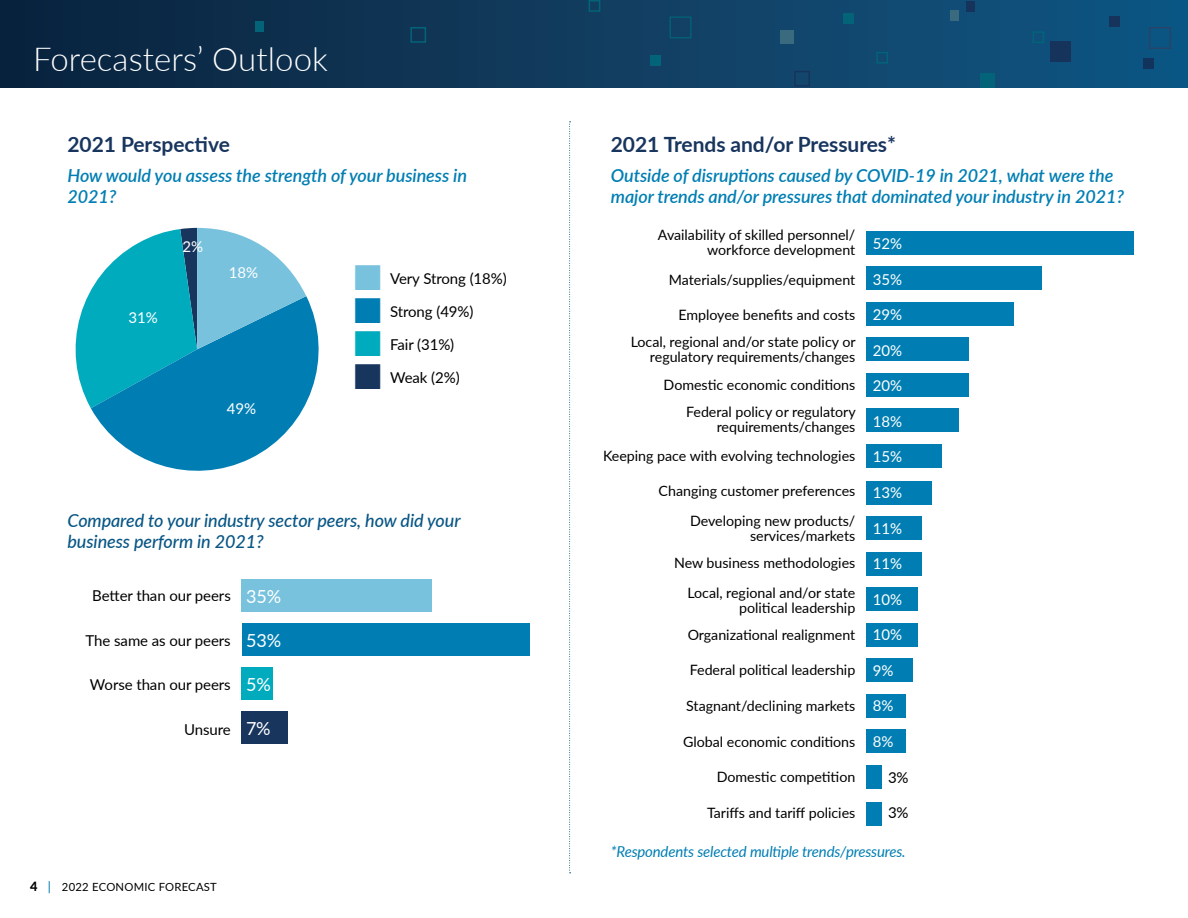
<style>
.page{position:relative;width:1188px;height:918px;background:#fff}
.page>*{position:absolute;margin:0;border:0;box-sizing:border-box;transform-origin:0 0}
.t1{font:300 33px "Lato";letter-spacing:.005em;color:#fff}
.t2{font:700 21px "Lato";letter-spacing:-.005em;color:#18355e}
.t3{font:italic 600 18px/21px "Lato";letter-spacing:-.005em;color:#007eb3}
.t4{font:italic 500 18px/21px "Lato";letter-spacing:-.005em;color:#085685}
.t5{font:18px "Lato";color:#fff}
.t6{font:15px "Lato";letter-spacing:-.005em;color:#000}
.t7{font:15px "Lato";letter-spacing:-.005em;color:#fff}
.t8{font:italic 15px "Lato";letter-spacing:-.01em;color:#007eb3}
.t9{font:14.25px/15px "Lato";color:#000;text-align:right}
.t10{font:11.25px "Lato";letter-spacing:.02em;color:#000}
.s1{color:#78c2de}
.s2{color:#007eb3}
.s3{color:#00abbe}
.s4{color:#18355e}
.s5{font-weight:800;font-size:12.75px}
.s6{font-weight:500;font-size:12.75px;color:#007eb3}
</style>
<div class="page">
<svg style="left:91px;top:296px;width:228px;height:175px;fill:#007eb3"></svg>
<svg style="left:75px;top:228px;width:231px;height:180px;background:#3baac7"></svg>
<div style="left:0;top:0;width:1188px;height:88px;background:linear-gradient(to right,#0c223c,#115783)"></div>
<div style="left:794px;top:71px;width:16px;height:16px;border:2px solid #16345b"></div>
<div style="left:981px;top:73px;width:14px;height:15px;background:#036378"></div>
<div style="left:1050px;top:41px;width:20px;height:21px;background:#16345b"></div>
<div style="left:650px;top:55px;width:10px;height:10px;background:#036378"></div>
<div style="left:780px;top:31px;width:14px;height:13px;background:#3a6a7d"></div>
<div style="left:670px;top:16px;width:21px;height:22px;border:1px solid #036378"></div>
<div style="left:950px;top:11px;width:9px;height:10px;background:#3a6a7d"></div>
<div style="left:1149px;top:27px;width:22px;height:22px;border:1px solid #2c4165"></div>
<div style="left:1032px;top:31px;width:12px;height:12px;border:2px solid #036378"></div>
<div style="left:1109px;top:17px;width:10px;height:10px;background:#16345b"></div>
<div style="left:1144px;top:58px;width:10px;height:11px;background:#12335c"></div>
<div style="left:843px;top:14px;width:11px;height:10px;background:#036378"></div>
<div style="left:966px;top:1px;width:9px;height:10px;background:#16345b"></div>
<div style="left:876px;top:52px;width:12px;height:12px;border:2px solid #036378"></div>
<div style="left:589px;top:0;width:11px;height:12px;border:2px solid #036378"></div>
<div style="left:410px;top:27px;width:16px;height:16px;border:2px solid #036378"></div>
<div style="left:255px;top:22px;width:9px;height:10px;background:#036378"></div>
<div style="left:242px;top:711px;width:46px;height:33px;background:#18355e"></div>
<div style="left:242px;top:667px;width:31px;height:33px;background:#00abbe"></div>
<div style="left:242px;top:623px;width:288px;height:33px;background:#007eb3"></div>
<div style="left:242px;top:579px;width:190px;height:33px;background:#78c2de"></div>
<div style="left:866px;top:802px;width:16px;height:24px;background:#007eb3"></div>
<div style="left:866px;top:765px;width:16px;height:24px;background:#007eb3"></div>
<div style="left:866px;top:729px;width:40px;height:24px;background:#007eb3"></div>
<div style="left:866px;top:694px;width:40px;height:24px;background:#007eb3"></div>
<div style="left:866px;top:658px;width:47px;height:24px;background:#007eb3"></div>
<div style="left:866px;top:623px;width:52px;height:24px;background:#007eb3"></div>
<div style="left:866px;top:587px;width:52px;height:24px;background:#007eb3"></div>
<div style="left:866px;top:552px;width:56px;height:24px;background:#007eb3"></div>
<div style="left:866px;top:516px;width:56px;height:24px;background:#007eb3"></div>
<div style="left:866px;top:481px;width:65px;height:24px;background:#007eb3"></div>
<div style="left:866px;top:444px;width:76px;height:24px;background:#007eb3"></div>
<div style="left:866px;top:408px;width:93px;height:24px;background:#007eb3"></div>
<div style="left:866px;top:373px;width:103px;height:24px;background:#007eb3"></div>
<div style="left:866px;top:337px;width:103px;height:24px;background:#007eb3"></div>
<div style="left:866px;top:302px;width:148px;height:24px;background:#007eb3"></div>
<div style="left:866px;top:266px;width:176px;height:24px;background:#007eb3"></div>
<div style="left:866px;top:231px;width:268px;height:24px;background:#007eb3"></div>
<svg style="left:569px;top:122px;width:2px;height:751px"></svg>
<h1 class="t1" style="left:33px;top:36px;width:296px">Forecasters’ Outlook</h1>
<h2 class="t2" style="left:68px;top:129px;width:164px">2021 Perspective</h2>
<p class="t3" style="left:68px;top:164px;width:401px">How would you assess the strength of your business in<br>2021?</p>
<p class="t7" style="left:128px;top:306px;width:31px">31%</p>
<p class="t7" style="left:183px;top:236px;width:22px">2%</p>
<p class="t7" style="left:229px;top:262px;width:31px">18%</p>
<p class="t7" style="left:227px;top:398px;width:31px">49%</p>
<p class="t6" style="left:354px;top:268px;width:154px"><span class="s1">■</span> Very Strong (18%)</p>
<p class="t6" style="left:354px;top:301px;width:121px"><span class="s2">■</span> Strong (49%)</p>
<p class="t6" style="left:354px;top:334px;width:102px"><span class="s3">■</span> Fair (31%)</p>
<p class="t6" style="left:354px;top:367px;width:107px"><span class="s4">■</span> Weak (2%)</p>
<p class="t4" style="left:68px;top:509px;width:395px">Compared to your industry sector peers, how did your business perform in 2021?</p>
<p class="t6" style="left:92px;top:585px;width:140px">Better than our peers</p>
<p class="t6" style="left:86px;top:629px;width:147px">The same as our peers</p>
<p class="t6" style="left:90px;top:674px;width:142px">Worse than our peers</p>
<p class="t6" style="left:184px;top:719px;width:48px">Unsure</p>
<p class="t5" style="left:246px;top:584px;width:37px">35%</p>
<p class="t5" style="left:246px;top:628px;width:37px">53%</p>
<p class="t5" style="left:246px;top:672px;width:26px">5%</p>
<p class="t5" style="left:246px;top:716px;width:26px">7%</p>
<p class="t10" style="left:30px;top:879px;width:188px"><span class="s5">4</span> <span class="s6">|</span> 2022 ECONOMIC FORECAST</p>
<h2 class="t2" style="left:611px;top:129px;width:287px">2021 Trends and/or Pressures*</h2>
<p class="t3" style="left:611px;top:164px;width:515px">Outside of disruptions caused by COVID-19 in 2021, what were the major trends and/or pressures that dominated your industry in 2021?</p>
<p class="t9" style="left:658px;top:227px;width:199px">Availability of skilled personnel/ workforce development</p>
<p class="t9" style="left:669px;top:272px;width:188px">Materials/supplies/equipment</p>
<p class="t9" style="left:631px;top:301px;width:226px;line-height:26.8px">Employee benefits and costs<br>Local, regional and/or state policy or</p>
<p class="t9" style="left:650px;top:342px;width:207px;line-height:27.5px">regulatory requirements/changes<br>Domestic economic conditions<br>Federal policy or regulatory</p>
<p class="t9" style="left:603px;top:411px;width:254px;line-height:29.1px">requirements/changes<br>Keeping pace with evolving technologies</p>
<p class="t9" style="left:659px;top:475px;width:198px;line-height:30px">Changing customer preferences<br>Developing new products/</p>
<p class="t9" style="left:674px;top:522px;width:183px;line-height:26.8px">services/markets<br>New business methodologies</p>
<p class="t9" style="left:687px;top:585px;width:169px">Local, regional and/or state political leadership</p>
<p class="t9" style="left:688px;top:627px;width:169px">Organizational realignment</p>
<p class="t9" style="left:690px;top:662px;width:167px">Federal political leadership</p>
<p class="t9" style="left:686px;top:698px;width:171px">Stagnant/declining markets</p>
<p class="t9" style="left:683px;top:733px;width:174px">Global economic conditions</p>
<p class="t9" style="left:717px;top:769px;width:140px">Domestic competition</p>
<p class="t9" style="left:707px;top:804px;width:150px">Tariffs and tariff policies</p>
<p class="t8" style="left:611px;top:840px;width:296px">*Respondents selected multiple trends/pressures.</p>
<p class="t7" style="left:873px;top:233px;width:31px">52%</p>
<p class="t7" style="left:873px;top:268px;width:31px">35%</p>
<p class="t7" style="left:873px;top:304px;width:31px">29%</p>
<p class="t7" style="left:873px;top:339px;width:31px">20%</p>
<p class="t7" style="left:873px;top:375px;width:31px">20%</p>
<p class="t7" style="left:873px;top:411px;width:31px">18%</p>
<p class="t7" style="left:873px;top:446px;width:31px">15%</p>
<p class="t7" style="left:873px;top:482px;width:31px">13%</p>
<p class="t7" style="left:873px;top:517px;width:31px">11%</p>
<p class="t7" style="left:873px;top:553px;width:31px">11%</p>
<p class="t7" style="left:873px;top:589px;width:31px">10%</p>
<p class="t7" style="left:873px;top:624px;width:31px">10%</p>
<p class="t7" style="left:873px;top:660px;width:22px">9%</p>
<p class="t7" style="left:873px;top:695px;width:22px">8%</p>
<p class="t7" style="left:873px;top:731px;width:22px">8%</p>
<p class="t6" style="left:888px;top:766px;width:22px">3%</p>
<p class="t6" style="left:888px;top:802px;width:22px">3%</p>
</div>
